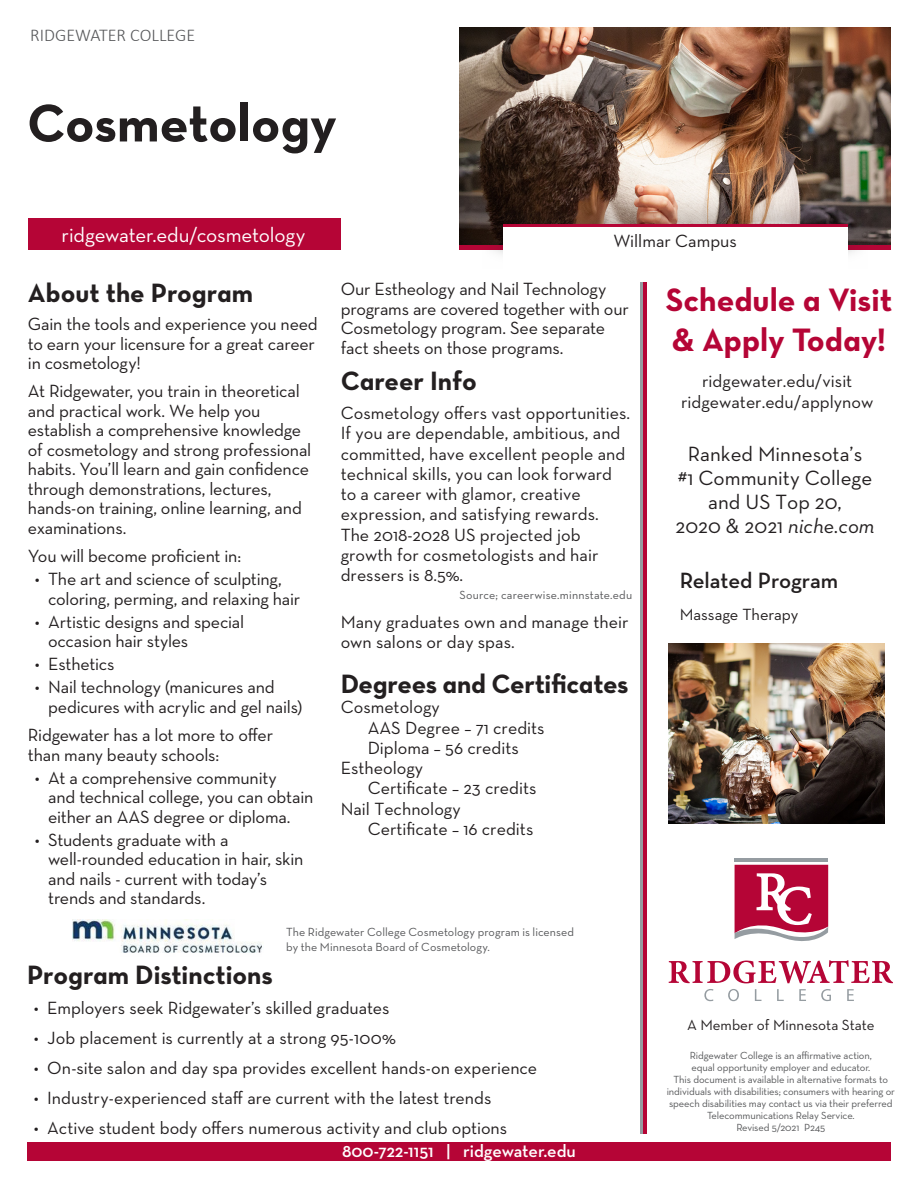
<style>
.page{position:relative;width:918px;height:1188px;background:#fff}
.page>*{position:absolute;margin:0;border:0;box-sizing:border-box;transform-origin:0 0}
.t1{font:54px "Neutra Text Bold Alt";color:#231f20}
.t2{font:33px/39.6px "Neutra Text Bold Alt";color:#b50536}
.t3{font:27px "Neutra Text Bold Alt";letter-spacing:-.005em;color:#231f20}
.t4{font:600 22.5px "Neutra Text";letter-spacing:-.005em;color:#231f20}
.t5{font:21px/24px "Neutra Text";color:#231f20;text-align:center}
.t6{font:21px "Neutra Text";letter-spacing:-.005em;color:#fff}
.Indented_credential{font:18px/19.5px "Neutra Text";letter-spacing:-.01em;color:#231f20}
.t7{font:600 18px "Neutra Text";color:#fff}
.t8{font:300 18px "Calibri";color:#57585a}
.Bullets_in_Program_D{font:16.5px "Neutra Text";color:#231f20}
.t9{font:15px "Neutra Text";color:#231f20}
.t10{font:12px/14.2px "Neutra Text";letter-spacing:.005em;color:#57585a}
.t11{font:10.5px/12px "Neutra Text";letter-spacing:-.01em;color:#57585a;text-align:center}
.s1{font-style:italic}
</style>
<div class="page">
<img style="left:459px;top:27px;width:432px;height:218px">
<div style="left:459px;top:245px;width:432px;height:5px;background:#b50536"></div>
<div style="left:480px;top:190px;width:391px;height:253px;background:#231f20;opacity:.21"></div>
<div style="left:503px;top:226px;width:345px;height:208px;background:#fff"></div>
<div style="left:815px;top:250px;width:65px;height:26px;background:#fff"></div>
<div style="left:459px;top:276px;width:421px;height:177px;background:#fff"></div>
<div style="left:470px;top:250px;width:65px;height:26px;background:#fff"></div>
<hr style="left:503px;top:224px;width:345px;height:3px;background:#b50536">
<div style="left:28px;top:219px;width:313px;height:31px;background:#b50536"></div>
<div style="left:27px;top:1143px;width:864px;height:18px;background:#b50536"></div>
<hr style="left:735px;top:858px;width:93px;height:3px;background:#959ca1">
<svg style="left:735px;top:865px;width:93px;height:76px"></svg>
<svg style="left:704px;top:989px;width:9px;height:12px"></svg>
<svg style="left:728px;top:989px;width:11px;height:12px"></svg>
<svg style="left:755px;top:989px;width:6px;height:12px"></svg>
<svg style="left:777px;top:989px;width:7px;height:12px"></svg>
<svg style="left:799px;top:989px;width:7px;height:12px"></svg>
<svg style="left:821px;top:989px;width:10px;height:12px"></svg>
<svg style="left:847px;top:989px;width:7px;height:12px"></svg>
<svg style="left:669px;top:960px;width:224px;height:23px"></svg>
<hr style="left:641px;top:283px;width:3px;height:851px;background:#959ca1">
<hr style="left:644px;top:283px;width:3px;height:851px;background:#b50536">
<img style="left:669px;top:644px;width:215px;height:179px">
<img style="left:72px;top:920px;width:190px;height:33px">
<p class="t8" style="left:30px;top:23px;width:166px">RIDGEWATER COLLEGE</p>
<p class="t1" style="left:27px;top:89px;width:311px">Cosmetology</p>
<p class="t6" style="left:62px;top:222px;width:246px">ridgewater.edu/cosmetology</p>
<p class="Indented_credential" style="left:614px;top:231px;width:125px">Willmar Campus</p>
<p class="t3" style="left:28px;top:276px;width:227px">About the Program</p>
<p class="Indented_credential" style="left:28px;top:314px;width:291px">Gain the tools and experience you need to earn your licensure for a great career in cosmetology!</p>
<p class="Indented_credential" style="left:28px;top:381px;width:285px">At Ridgewater, you train in theoretical and practical work. We help you establish a comprehensive knowledge of cosmetology and strong professional habits. You’ll learn and gain confidence through demonstrations, lectures, hands-on training, online learning, and examinations.</p>
<p class="Indented_credential" style="left:28px;top:546px;width:215px">You will become proficient in:</p>
<p class="Indented_credential" style="left:48px;top:569px;width:254px;text-indent:-13px">• The art and science of sculpting, coloring, perming, and relaxing hair</p>
<p class="Indented_credential" style="left:48px;top:612px;width:198px;text-indent:-13px">• Artistic designs and special occasion hair styles</p>
<p class="Indented_credential" style="left:35px;top:654px;width:81px">• Esthetics</p>
<p class="Indented_credential" style="left:48px;top:677px;width:256px;text-indent:-13px">• Nail technology (manicures and pedicures with acrylic and gel nails)</p>
<p class="Indented_credential" style="left:28px;top:725px;width:247px">Ridgewater has a lot more to offer than many beauty schools:</p>
<p class="Indented_credential" style="left:48px;top:768px;width:267px;text-indent:-13px">• At a comprehensive community<br>and technical college, you can obtain either an AAS degree or diploma.</p>
<p class="Indented_credential" style="left:48px;top:830px;width:257px;text-indent:-13px">• Students graduate with a well-rounded education in hair, skin and nails - current with today’s trends and standards.</p>
<p class="Indented_credential" style="left:341px;top:279px;width:290px">Our Estheology and Nail Technology programs are covered together with our Cosmetology program. See separate fact sheets on those programs.</p>
<p class="t3" style="left:341px;top:364px;width:138px">Career Info</p>
<p class="Indented_credential" style="left:341px;top:402px;width:291px;line-height:20.2px">Cosmetology offers vast opportunities.<br>If you are dependable, ambitious, and committed, have excellent people and technical skills, you can look forward to a career with glamor, creative expression, and satisfying rewards.<br>The 2018-2028 US projected job growth for cosmetologists and hair dressers is 8.5%.</p>
<p class="t10" style="left:460px;top:588px;width:174px">Source; careerwise.minnstate.edu</p>
<p class="Indented_credential" style="left:341px;top:612px;width:289px;line-height:20.2px">Many graduates own and manage their own salons or day spas.</p>
<p class="t3" style="left:341px;top:667px;width:289px">Degrees and Certificates</p>
<p class="Indented_credential" style="left:341px;top:697px;width:101px">Cosmetology</p>
<p class="Indented_credential" style="left:368px;top:718px;width:179px">AAS Degree – 71 credits</p>
<p class="Indented_credential" style="left:368px;top:738px;width:153px">Diploma – 56 credits</p>
<p class="Indented_credential" style="left:341px;top:758px;width:84px">Estheology</p>
<p class="Indented_credential" style="left:368px;top:778px;width:170px">Certificate – 23 credits</p>
<p class="Indented_credential" style="left:341px;top:799px;width:122px">Nail Technology</p>
<p class="Indented_credential" style="left:368px;top:819px;width:167px">Certificate – 16 credits</p>
<p class="t10" style="left:286px;top:925px;width:289px">The Ridgewater College Cosmetology program is licensed by the Minnesota Board of Cosmetology.</p>
<p class="t3" style="left:27px;top:958px;width:247px">Program Distinctions</p>
<p class="Indented_credential" style="left:34px;top:998px;width:357px">• Employers seek Ridgewater’s skilled graduates</p>
<p class="Indented_credential" style="left:34px;top:1028px;width:364px">• Job placement is currently at a strong 95-100%</p>
<p class="Indented_credential" style="left:34px;top:1058px;width:505px">• On-site salon and day spa provides excellent hands-on experience</p>
<p class="Indented_credential" style="left:34px;top:1088px;width:459px">• Industry-experienced staff are current with the latest trends</p>
<p class="Indented_credential" style="left:34px;top:1118px;width:475px">• Active student body offers numerous activity and club options</p>
<p class="t7" style="left:342px;top:1139px;width:235px">800-722-1151 | ridgewater.edu</p>
<p class="t2" style="left:666px;top:280px;width:228px">Schedule a Visit &amp; Apply Today!</p>
<p class="Indented_credential" style="left:702px;top:371px;width:152px">ridgewater.edu/visit</p>
<p class="Indented_credential" style="left:681px;top:392px;width:194px">ridgewater.edu/applynow</p>
<p class="t5" style="left:678px;top:441px;width:196px">Ranked Minnesota’s #1 Community College and US Top 20,</p>
<p class="t5" style="left:676px;top:513px;width:201px">2020 &amp; 2021 <span class="s1">niche.com</span></p>
<p class="t4" style="left:680px;top:567px;width:160px">Related Program</p>
<p class="Bullets_in_Program_D" style="left:680px;top:604px;width:120px">Massage Therapy</p>
<p class="t9" style="left:687px;top:1016px;width:189px">A Member of Minnesota State</p>
<p class="t11" style="left:690px;top:1049px;width:184px">Ridgewater College is an affirmative action,</p>
<p class="t11" style="left:691px;top:1061px;width:181px">equal opportunity employer and educator.</p>
<p class="t11" style="left:667px;top:1073px;width:230px">This document is available in alternative formats to individuals with disabilities; consumers with hearing or speech disabilities may contact us via their preferred</p>
<p class="t11" style="left:707px;top:1109px;width:149px">Telecommunications Relay Service.<br>Revised 5/2021 P245</p>
</div>
